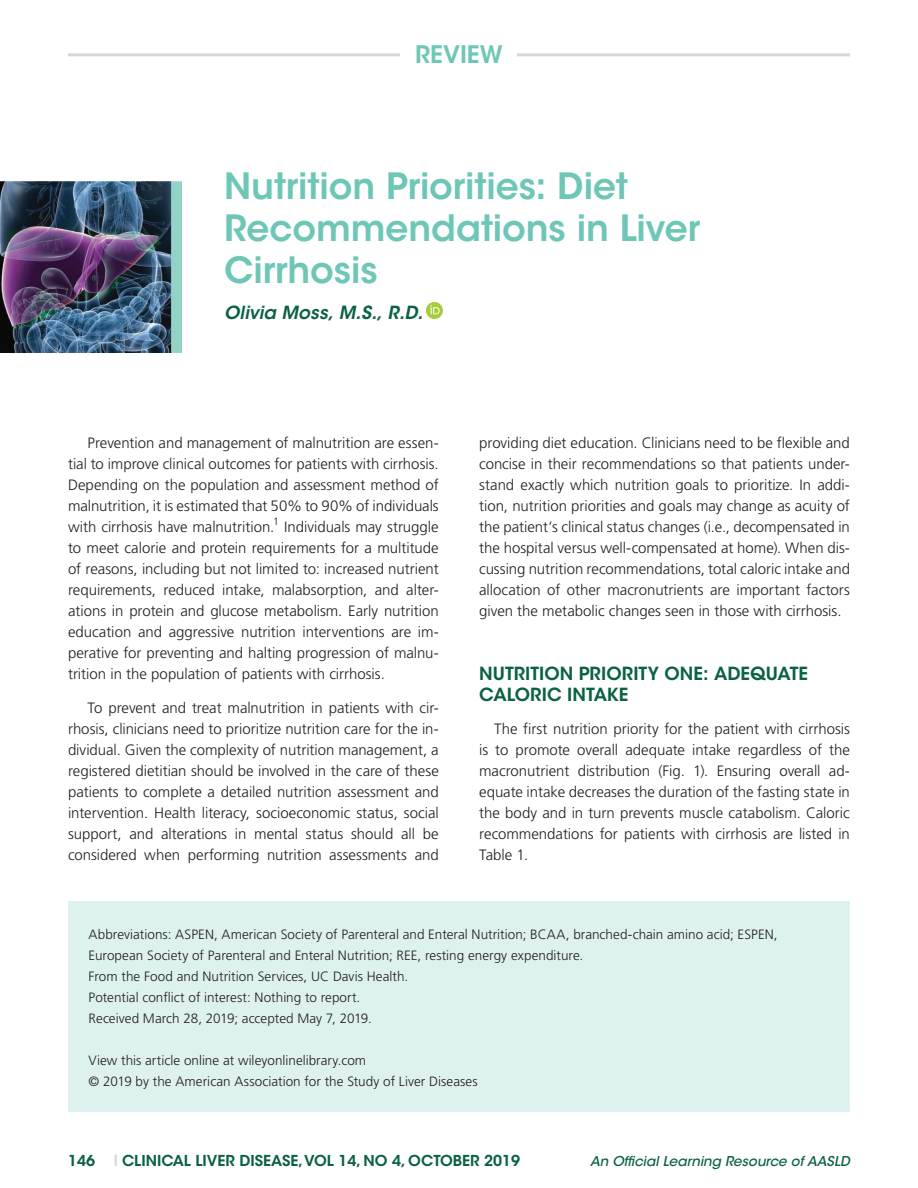
<style>
.page{position:relative;width:918px;height:1188px;background:#fff}
.page>*{position:absolute;margin:0;border:0;box-sizing:border-box;transform-origin:0 0}
.t1{font:600 36px/42px "ITC Avant Garde Std";letter-spacing:-.005em;color:#6ec7b6}
.t2{font:600 24px "ITC Avant Garde Std";color:#6ec7b6}
.t3{font:600 18px/21px "ITC Avant Garde Std";color:#0b6241}
.t4{font:italic 600 18px "ITC Avant Garde Std";letter-spacing:.005em;color:#0b6241}
.t5{font:300 15px/21px "Frutiger LT Std";color:#231f20;text-align:justify}
.t6{font:600 15px "ITC Avant Garde Std";color:#0b6241}
.t7{font:300 13.5px/21px "Frutiger LT Std";color:#231f20}
.t8{font:italic 500 13.5px "ITC Avant Garde Std";color:#0b6241}
.t9{font:300 10.5px "Frutiger LT Std";color:#231f20}
</style>
<div class="page">
<hr style="left:68px;top:53px;width:333px;height:3px;background:#d6d7d8">
<hr style="left:517px;top:53px;width:333px;height:3px;background:#d6d7d8">
<img style="left:0;top:182px;width:181px;height:171px">
<div style="left:426px;top:302px;width:17px;height:17px;background:#a5cd39;border-radius:50%"></div>
<svg style="left:430px;top:305px;width:10px;height:9px"></svg>
<div style="left:68px;top:901px;width:782px;height:211px;background:#ddf1ef"></div>
<h2 class="t2" style="left:415px;top:39px;width:89px">Review</h2>
<h1 class="t1" style="left:224px;top:165px;width:478px">Nutrition Priorities: Diet<br>Recommendations in Liver<br>Cirrhosis</h1>
<p class="t4" style="left:224px;top:301px;width:200px">Olivia Moss, M.S., R.D.</p>
<p class="t5" style="left:68px;top:433px;width:372px;text-indent:20px">Prevention and management of malnutrition are essen&shy;tial to improve clinical outcomes for patients with cirrhosis.<br>Depending on the population and assessment method of malnutrition, it is estimated that 50% to 90% of individuals with cirrhosis have malnutrition.</p>
<p class="t9" style="left:273px;top:516px;width:7px">1</p>
<p class="t5" style="left:68px;top:517px;width:372px;text-indent:216px">Individuals may struggle to meet calorie and protein requirements for a multitude of reasons, including but not limited to: increased nutrient requirements, reduced intake, malabsorption, and alter&shy;ations in protein and glucose metabolism. Early nutrition education and aggressive nutrition interventions are im&shy;perative for preventing and halting progression of malnu&shy;trition in the population of patients with cirrhosis.</p>
<p class="t5" style="left:68px;top:698px;width:372px;text-indent:20px">To prevent and treat malnutrition in patients with cir&shy;rhosis, clinicians need to prioritize nutrition care for the in&shy;dividual. Given the complexity of nutrition management, a registered dietitian should be involved in the care of these patients to complete a detailed nutrition assessment and intervention. Health literacy, socioeconomic status, social support, and alterations in mental status should all be considered when performing nutrition assessments and</p>
<p class="t5" style="left:479px;top:433px;width:372px">providing diet education. Clinicians need to be flexible and concise in their recommendations so that patients under&shy;stand exactly which nutrition goals to prioritize. In addi&shy;tion, nutrition priorities and goals may change as acuity of the patient’s clinical status changes (i.e., decompensated in the hospital versus well-compensated at home). When dis&shy;cussing nutrition recommendations, total caloric intake and allocation of other macronutrients are important factors given the metabolic changes seen in those with cirrhosis.</p>
<p class="t3" style="left:479px;top:662px;width:328px">NUTRITION PRI ORITY ONE : ADEQUATE<br>CALORI C INTAKE</p>
<p class="t5" style="left:479px;top:718px;width:372px;text-indent:15px">The first nutrition priority for the patient with cirrhosis is to promote overall adequate intake regardless of the macronutrient distribution (Fig. 1). Ensuring overall ad&shy;equate intake decreases the duration of the fasting state in the body and in turn prevents muscle catabolism. Caloric recommendations for patients with cirrhosis are listed in Table 1.</p>
<p class="t7" style="left:89px;top:924px;width:691px">Abbreviations: ASPEN, American Society of Parenteral and Enteral Nutrition; BCAA, branched-chain amino acid; ESPEN, European Society of Parenteral and Enteral Nutrition; REE, resting energy expenditure.<br>From the Food and Nutrition Services, UC Davis Health.<br>Potential conflict of interest: Nothing to report.<br>Received March 28, 2019; accepted May 7, 2019.</p>
<p class="t7" style="left:89px;top:1050px;width:391px">View this article online at wileyonlinelibrary.com<br>© 2019 by the American Association for the Study of Liver Diseases</p>
<p class="t6" style="left:68px;top:1151px;width:454px">146 <sup>|</sup>Clinical Liver Disease, VOL 14, NO 4, OCTOBER 2019</p>
<p class="t8" style="left:590px;top:1152px;width:261px">An Official Learning Resource of AASLD</p>
</div>
